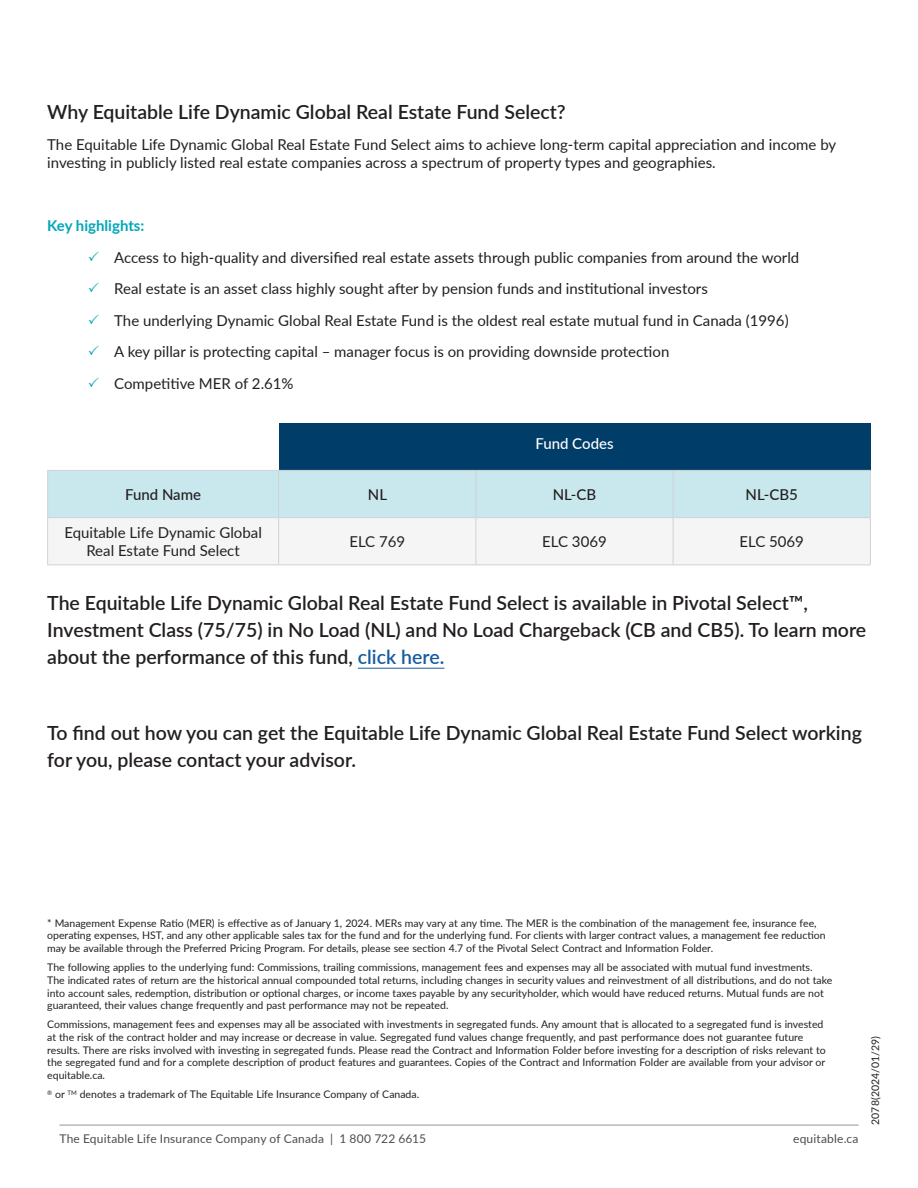
<style>
.page{position:relative;width:918px;height:1188px;background:#fff}
.page>*{position:absolute;margin:0;border:0;box-sizing:border-box;transform-origin:0 0}
.bullets{font:600 19.5px/27px "Lato";color:#231f20}
.bullets-2{font:15px/18px "Lato";color:#231f20;text-align:center}
.t1{font:500 15px "Lato";color:#231f20}
.bullets-3{font:700 15px "Lato";color:#00a6b9}
.t2{font:500 15px "Lato";color:#fff}
.t3{font:12px "Lato";letter-spacing:.015em;color:#4d4c4c}
.t4{font:10.5px/12.6px "Lato";color:#231f20}
.s1{color:#175d9e}
</style>
<div class="page">
<hr style="left:59px;top:1125px;width:800px;height:1px;background:#939598">
<hr style="left:358px;top:668px;width:86px;height:1px;background:#175d9e">
<div style="left:279px;top:423px;width:591px;height:47px;background:#003d69"></div>
<svg style="left:48px;top:471px;width:822px;height:94px"></svg>
<hr style="left:47px;top:518px;width:1px;height:47px;background:#d1d2d4">
<hr style="left:278px;top:518px;width:1px;height:47px;background:#d1d2d4">
<hr style="left:476px;top:518px;width:1px;height:47px;background:#d1d2d4">
<hr style="left:673px;top:518px;width:1px;height:47px;background:#d1d2d4">
<hr style="left:870px;top:518px;width:1px;height:47px;background:#d1d2d4">
<hr style="left:47px;top:565px;width:232px;height:1px;background:#d1d2d4">
<hr style="left:279px;top:565px;width:197px;height:1px;background:#d1d2d4">
<hr style="left:476px;top:565px;width:197px;height:1px;background:#d1d2d4">
<hr style="left:673px;top:565px;width:198px;height:1px;background:#d1d2d4">
<hr style="left:47px;top:470px;width:232px;height:1px;background:#d1d2d4">
<hr style="left:47px;top:471px;width:1px;height:46px;background:#d1d2d4">
<hr style="left:279px;top:470px;width:197px;height:1px;background:#d1d2d4">
<hr style="left:278px;top:471px;width:1px;height:46px;background:#d1d2d4">
<hr style="left:476px;top:470px;width:197px;height:1px;background:#d1d2d4">
<hr style="left:476px;top:471px;width:1px;height:46px;background:#d1d2d4">
<hr style="left:673px;top:470px;width:198px;height:1px;background:#d1d2d4">
<hr style="left:673px;top:471px;width:1px;height:46px;background:#d1d2d4">
<hr style="left:870px;top:471px;width:1px;height:46px;background:#d1d2d4">
<hr style="left:47px;top:517px;width:232px;height:1px;background:#d1d2d4">
<hr style="left:279px;top:517px;width:197px;height:1px;background:#d1d2d4">
<hr style="left:476px;top:517px;width:197px;height:1px;background:#d1d2d4">
<hr style="left:673px;top:517px;width:198px;height:1px;background:#d1d2d4">
<p class="bullets" style="left:47px;top:97px;width:520px">Why Equitable Life Dynamic Global Real Estate Fund Select?</p>
<p class="bullets-2" style="left:47px;top:135px;width:791px;text-align:left">The Equitable Life Dynamic Global Real Estate Fund Select aims to achieve long-term capital appreciation and income by investing in publicly listed real estate companies across a spectrum of property types and geographies.</p>
<p class="bullets-3" style="left:47px;top:215px;width:99px">Key highlights:</p>
<p class="bullets-2" style="left:114px;top:248px;width:687px">Access to high-quality and diversified real estate assets through public companies from around the world</p>
<p class="bullets-2" style="left:114px;top:279px;width:595px">Real estate is an asset class highly sought after by pension funds and institutional investors</p>
<p class="bullets-2" style="left:114px;top:311px;width:676px">The underlying Dynamic Global Real Estate Fund is the oldest real estate mutual fund in Canada (1996)</p>
<p class="bullets-2" style="left:114px;top:342px;width:557px">A key pillar is protecting capital – manager focus is on providing downside protection</p>
<p class="bullets-2" style="left:114px;top:374px;width:181px">Competitive MER of 2.61%</p>
<p class="t2" style="left:535px;top:432px;width:80px">Fund Codes</p>
<p class="t1" style="left:125px;top:484px;width:77px">Fund Name</p>
<p class="t1" style="left:368px;top:484px;width:21px">NL</p>
<p class="t1" style="left:553px;top:484px;width:45px">NL-CB</p>
<p class="t1" style="left:746px;top:484px;width:54px">NL-CB5</p>
<p class="bullets-2" style="left:64px;top:523px;width:199px">Equitable Life Dynamic Global<br>Real Estate Fund Select</p>
<p class="bullets-2" style="left:349px;top:532px;width:57px">ELC 769</p>
<p class="bullets-2" style="left:542px;top:532px;width:66px">ELC 3069</p>
<p class="bullets-2" style="left:739px;top:532px;width:66px">ELC 5069</p>
<p class="bullets" style="left:47px;top:588px;width:820px">The Equitable Life Dynamic Global Real Estate Fund Select is available in Pivotal Select™,<br>Investment Class (75/75) in No Load (NL) and No Load Chargeback (CB and CB5). To learn more about the performance of this fund, <span class="s1">click here.</span></p>
<p class="bullets" style="left:47px;top:719px;width:816px">To find out how you can get the Equitable Life Dynamic Global Real Estate Fund Select working for you, please contact your advisor.</p>
<p class="t4" style="left:47px;top:916px;width:780px">* Management Expense Ratio (MER) is effective as of January 1, 2024. MERs may vary at any time. The MER is the combination of the management fee, insurance fee, operating expenses, HST, and any other applicable sales tax for the fund and for the underlying fund. For clients with larger contract values, a management fee reduction may be available through the Preferred Pricing Program. For details, please see section 4.7 of the Pivotal Select Contract and Information Folder.</p>
<p class="t4" style="left:47px;top:961px;width:787px">The following applies to the underlying fund: Commissions, trailing commissions, management fees and expenses may all be associated with mutual fund investments.<br>The indicated rates of return are the historical annual compounded total returns, including changes in security values and reinvestment of all distributions, and do not take into account sales, redemption, distribution or optional charges, or income taxes payable by any securityholder, which would have reduced returns. Mutual funds are not guaranteed, their values change frequently and past performance may not be repeated.</p>
<p class="t4" style="left:47px;top:1018px;width:780px">Commissions, management fees and expenses may all be associated with investments in segregated funds. Any amount that is allocated to a segregated fund is invested at the risk of the contract holder and may increase or decrease in value. Segregated fund values change frequently, and past performance does not guarantee future results. There are risks involved with investing in segregated funds. Please read the Contract and Information Folder before investing for a description of risks relevant to the segregated fund and for a complete description of product features and guarantees. Copies of the Contract and Information Folder are available from your advisor or equitable.ca.</p>
<p class="t4" style="left:47px;top:1088px;width:373px"><sup>®</sup> or <sup>TM</sup> denotes a trademark of The Equitable Life Insurance Company of Canada.</p>
<p class="t3" style="left:59px;top:1130px;width:368px">The Equitable Life Insurance Company of Canada | 1 800 722 6615</p>
<p class="t3" style="left:793px;top:1130px;width:67px">equitable.ca</p>
<p class="t4" style="left:869px;top:1125px;width:90px;rotate:-90deg">2078(2024/01/29)</p>
</div>
